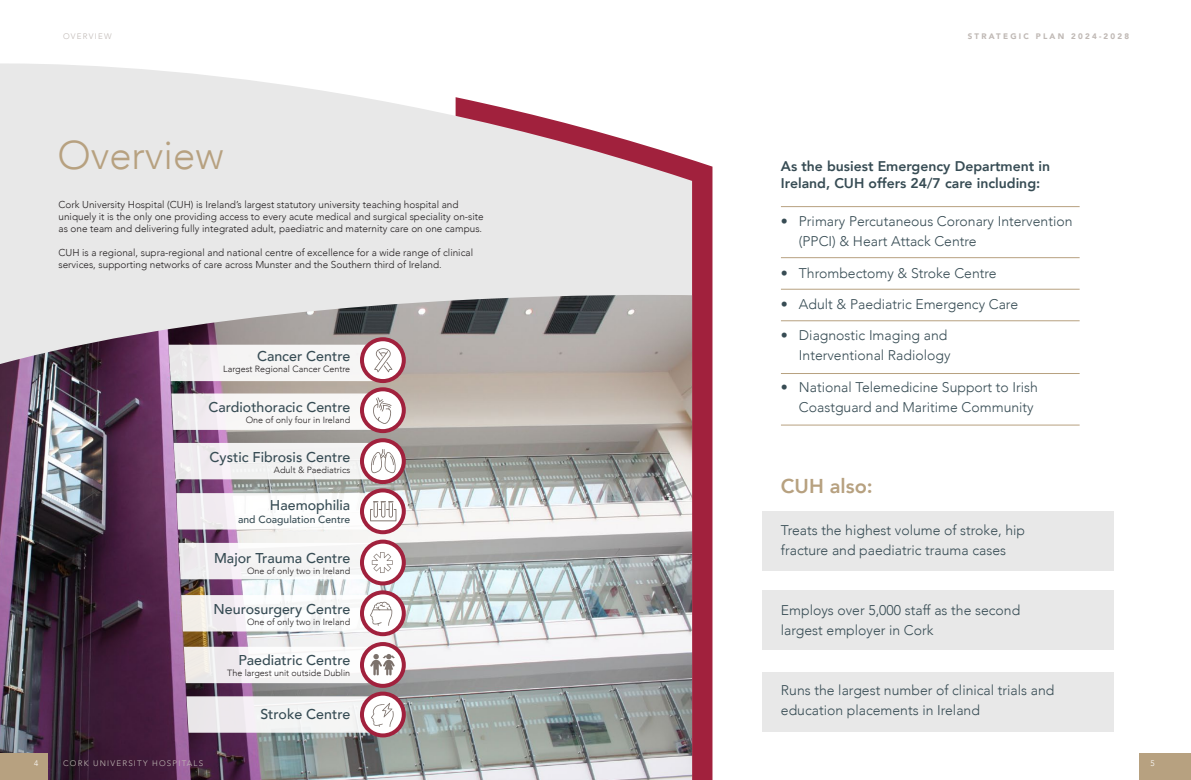
<style>
.page{position:relative;width:1191px;height:780px;background:#fff}
.page>*{position:absolute;margin:0;border:0;box-sizing:border-box;transform-origin:0 0}
.t1{font:300 40px "Avenir";color:#b7a180}
.t2{font:800 20px "Avenir";color:#b7a180}
.t3{font:500 14.2px "Avenir";color:#374c54}
.t4{font:300 14px/20px "Avenir";color:#374c54}
.t5{font:800 14px/16.8px "Avenir";color:#374c54}
.t6{font:500 10.3px "Avenir";color:#374c54}
.t7{font:300 10px/12px "Avenir";color:#231f20}
.t8{font:300 9px "Avenir";color:#231f20}
.t9{font:300 8px "Avenir";letter-spacing:.15em;color:#c0b9b5}
.t10{font:900 8px "Avenir";letter-spacing:.28em;color:#c0b9b5}
.t11{font:300 8px "Avenir";color:#fff}
</style>
<div class="page">
<div style="left:692px;top:160px;width:20px;height:620px;background:#a1213d"></div>
<svg style="left:0;top:63px;width:692px;height:232px;background:#e9e5e6"></svg>
<hr style="left:781px;top:206px;width:298px;height:1px;background:#b7a180">
<hr style="left:781px;top:257px;width:298px;height:1px;background:#b7a180">
<hr style="left:781px;top:320px;width:298px;height:1px;background:#b7a180">
<hr style="left:781px;top:289px;width:298px;height:1px;background:#b7a180">
<hr style="left:781px;top:373px;width:298px;height:1px;background:#b7a180">
<hr style="left:781px;top:425px;width:298px;height:1px;background:#b7a180">
<div style="left:762px;top:511px;width:351px;height:59px;background:#e8e8e8"></div>
<div style="left:762px;top:590px;width:351px;height:60px;background:#e8e8e8"></div>
<div style="left:762px;top:672px;width:351px;height:59px;background:#e8e8e8"></div>
<img style="left:0;top:295px;width:692px;height:485px">
<svg style="left:184px;top:646px;width:187px;height:37px"></svg>
<svg style="left:362px;top:592px;width:42px;height:42px"></svg>
<div style="left:360px;top:590px;width:46px;height:46px;border:4px solid #a1213d;border-radius:50%"></div>
<svg style="left:362px;top:541px;width:42px;height:42px"></svg>
<div style="left:360px;top:539px;width:46px;height:46px;border:4px solid #a1213d;border-radius:50%"></div>
<svg style="left:362px;top:693px;width:42px;height:42px"></svg>
<div style="left:360px;top:691px;width:46px;height:46px;border:4px solid #a1213d;border-radius:50%"></div>
<svg style="left:362px;top:440px;width:42px;height:42px"></svg>
<div style="left:360px;top:438px;width:46px;height:46px;border:4px solid #a1213d;border-radius:50%"></div>
<svg style="left:362px;top:339px;width:42px;height:42px"></svg>
<div style="left:360px;top:337px;width:46px;height:46px;border:4px solid #a1213d;border-radius:50%"></div>
<svg style="left:362px;top:490px;width:42px;height:42px"></svg>
<div style="left:360px;top:488px;width:46px;height:46px;border:4px solid #a1213d;border-radius:50%"></div>
<svg style="left:362px;top:644px;width:42px;height:41px"></svg>
<img style="left:367px;top:648px;width:32px;height:33px">
<div style="left:360px;top:642px;width:46px;height:45px;border:4px solid #a1213d;border-radius:50%"></div>
<svg style="left:179px;top:543px;width:214px;height:36px"></svg>
<svg style="left:362px;top:389px;width:42px;height:42px"></svg>
<div style="left:360px;top:387px;width:46px;height:46px;border:4px solid #a1213d;border-radius:50%"></div>
<svg style="left:171px;top:393px;width:220px;height:37px"></svg>
<svg style="left:168px;top:345px;width:224px;height:36px"></svg>
<svg style="left:174px;top:443px;width:222px;height:36px"></svg>
<svg style="left:176px;top:493px;width:220px;height:36px"></svg>
<svg style="left:186px;top:696px;width:208px;height:36px"></svg>
<svg style="left:181px;top:595px;width:212px;height:36px"></svg>
<div style="left:0;top:753px;width:47px;height:27px;background:#b7a180"></div>
<div style="left:1140px;top:753px;width:51px;height:27px;background:#b7a180"></div>
<p class="t9" style="left:63px;top:32px;width:50px">OVERVIEW</p>
<p class="t10" style="left:967px;top:30px;width:163px">STRATEGIC PLAN 2024-2028</p>
<p class="t1" style="left:57px;top:132px;width:167px">Overview</p>
<p class="t7" style="left:58px;top:198px;width:427px">Cork University Hospital (CUH) is Ireland’s largest statutory university teaching hospital and uniquely it is the only one providing access to every acute medical and surgical speciality on-site as one team and delivering fully integrated adult, paediatric and maternity care on one campus.</p>
<p class="t7" style="left:58px;top:246px;width:416px">CUH is a regional, supra-regional and national centre of excellence for a wide range of clinical services, supporting networks of care across Munster and the Southern third of Ireland.</p>
<p class="t3" style="left:257px;top:343px;width:95px">Cancer Centre</p>
<p class="t8" style="left:223px;top:363px;width:129px">Largest Regional Cancer Centre</p>
<p class="t3" style="left:208px;top:395px;width:143px">Cardiothoracic Centre</p>
<p class="t8" style="left:246px;top:414px;width:106px">One of only four in Ireland</p>
<p class="t3" style="left:210px;top:445px;width:142px">Cystic Fibrosis Centre</p>
<p class="t8" style="left:274px;top:464px;width:78px">Adult &amp; Paediatrics</p>
<p class="t3" style="left:270px;top:493px;width:82px">Haemophilia</p>
<p class="t6" style="left:238px;top:510px;width:114px">and Coagulation Centre</p>
<p class="t3" style="left:214px;top:546px;width:138px">Major Trauma Centre</p>
<p class="t8" style="left:247px;top:565px;width:105px">One of only two in Ireland</p>
<p class="t3" style="left:213px;top:596px;width:138px">Neurosurgery Centre</p>
<p class="t8" style="left:247px;top:616px;width:105px">One of only two in Ireland</p>
<p class="t3" style="left:238px;top:648px;width:113px">Paediatric Centre</p>
<p class="t8" style="left:227px;top:668px;width:125px">The largest unit outside Dublin</p>
<p class="t3" style="left:260px;top:702px;width:91px">Stroke Centre</p>
<p class="t5" style="left:781px;top:158px;width:271px">As the busiest Emergency Department in<br>Ireland, CUH offers 24/7 care including:</p>
<p class="t4" style="left:799px;top:211px;width:275px;text-indent:-18px">• Primary Percutaneous Coronary Intervention (PPCI) &amp; Heart Attack Centre</p>
<p class="t4" style="left:781px;top:263px;width:217px">• Thrombectomy &amp; Stroke Centre</p>
<p class="t4" style="left:781px;top:294px;width:239px">• Adult &amp; Paediatric Emergency Care</p>
<p class="t4" style="left:781px;top:325px;width:171px;text-align:right">• Diagnostic Imaging and<br>Interventional Radiology</p>
<p class="t4" style="left:781px;top:377px;width:258px;text-align:right">• National Telemedicine Support to Irish<br>Coastguard and Maritime Community</p>
<p class="t2" style="left:781px;top:470px;width:93px">CUH also:</p>
<p class="t4" style="left:781px;top:520px;width:246px">Treats the highest volume of stroke, hip fracture and paediatric trauma cases</p>
<p class="t4" style="left:781px;top:600px;width:241px">Employs over 5,000 staff as the second largest employer in Cork</p>
<p class="t4" style="left:781px;top:680px;width:275px">Runs the largest number of clinical trials and education placements in Ireland</p>
<p class="t9" style="left:63px;top:759px;width:142px">CORK UNIVERSITY HOSPITALS</p>
<p class="t11" style="left:34px;top:759px;width:6px">4</p>
<p class="t11" style="left:1150px;top:759px;width:6px">5</p>
</div>
